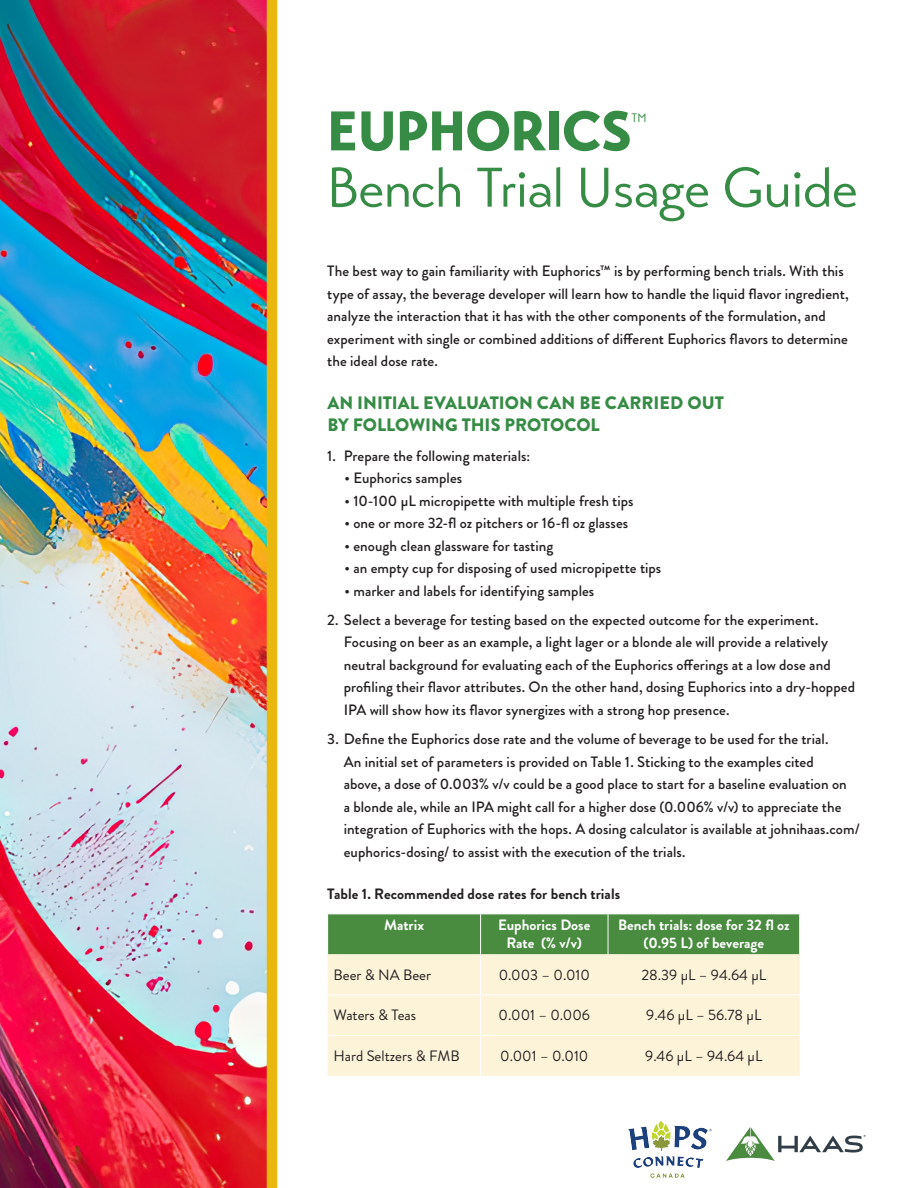
<style>
.page{position:relative;width:918px;height:1188px;background:#fff}
.page>*{position:absolute;margin:0;border:0;box-sizing:border-box;transform-origin:0 0}
.t1{font:55.5px "Transat Standard";color:#368b45}
.t2{font:900 55.5px "Transat";color:#368b45}
.t3{font:900 18px/22.5px "Brandon Grotesque";color:#368b45}
.t4{font:500 15px/22.5px "Brandon Grotesque";letter-spacing:.005em;color:#231f20}
.t5{font:15px "Brandon Grotesque";color:#231f20}
.t6{font:700 15px/18px "Brandon Grotesque";color:#fff;text-align:center}
.t7{font:700 15px "Brandon Grotesque";letter-spacing:.005em;color:#231f20}
.t8{font:12.3px "Transat Standard";color:#368b45}
</style>
<div class="page">
<img style="left:0;top:0;width:267px;height:1188px">
<div style="left:267px;top:0;width:10px;height:1188px;background:#e8b80e"></div>
<svg style="left:726px;top:1127px;width:140px;height:34px"></svg>
<div style="left:328px;top:915px;width:471px;height:39px;background:#498b3f"></div>
<div style="left:328px;top:954px;width:472px;height:122px;background:#fcf3d9"></div>
<hr style="left:480px;top:914px;width:1px;height:40px;background:#fff">
<hr style="left:608px;top:914px;width:1px;height:40px;background:#fff">
<hr style="left:480px;top:954px;width:1px;height:40px;background:#fff">
<hr style="left:480px;top:995px;width:1px;height:40px;background:#fff">
<hr style="left:480px;top:1036px;width:1px;height:40px;background:#fff">
<hr style="left:328px;top:994px;width:153px;height:1px;background:#fff">
<hr style="left:481px;top:994px;width:127px;height:1px;background:#fff">
<hr style="left:608px;top:994px;width:192px;height:1px;background:#fff">
<hr style="left:328px;top:1035px;width:153px;height:1px;background:#fff">
<hr style="left:481px;top:1035px;width:127px;height:1px;background:#fff">
<hr style="left:608px;top:1035px;width:192px;height:1px;background:#fff">
<img style="left:628px;top:1121px;width:84px;height:57px">
<p class="t2" style="left:327px;top:97px;width:306px">EUPHORICS</p>
<p class="t8" style="left:631px;top:111px;width:17px">TM</p>
<p class="t1" style="left:327px;top:155px;width:532px">Bench Trial Usage Guide</p>
<p class="t4" style="left:327px;top:260px;width:523px">The best way to gain familiarity with Euphorics™ is by performing bench trials. With this type of assay, the beverage developer will learn how to handle the liquid flavor ingredient, analyze the interaction that it has with the other components of the formulation, and experiment with single or combined additions of different Euphorics flavors to determine the ideal dose rate.</p>
<p class="t3" style="left:327px;top:392px;width:398px">AN INITIAL EVALUATION CAN BE CARRIED OUT<br>BY FOLLOWING THIS PROTOCOL</p>
<p class="t4" style="left:327px;top:445px;width:205px">1. Prepare the following materials:</p>
<p class="t4" style="left:345px;top:467px;width:119px">• Euphorics samples</p>
<p class="t4" style="left:345px;top:490px;width:291px">• 10-100 µL micropipette with multiple fresh tips</p>
<p class="t4" style="left:345px;top:512px;width:285px">• one or more 32-fl oz pitchers or 16-fl oz glasses</p>
<p class="t4" style="left:345px;top:535px;width:210px">• enough clean glassware for tasting</p>
<p class="t4" style="left:345px;top:557px;width:318px">• an empty cup for disposing of used micropipette tips</p>
<p class="t4" style="left:345px;top:580px;width:251px">• marker and labels for identifying samples</p>
<p class="t4" style="left:344px;top:609px;width:513px;text-indent:-16px">2. Select a beverage for testing based on the expected outcome for the experiment.<br>Focusing on beer as an example, a light lager or a blonde ale will provide a relatively neutral background for evaluating each of the Euphorics offerings at a low dose and profiling their flavor attributes. On the other hand, dosing Euphorics into a dry-hopped IPA will show how its flavor synergizes with a strong hop presence.</p>
<p class="t4" style="left:344px;top:728px;width:518px;text-indent:-16px">3. Define the Euphorics dose rate and the volume of beverage to be used for the trial.<br>An initial set of parameters is provided on Table 1. Sticking to the examples cited<br>above, a dose of 0.003% v/v could be a good place to start for a baseline evaluation on<br>a blonde ale, while an IPA might call for a higher dose (0.006% v/v) to appreciate the integration of Euphorics with the hops. A dosing calculator is available at johnihaas.com/ euphorics-dosing/ to assist with the execution of the trials.</p>
<p class="t7" style="left:327px;top:884px;width:294px">Table 1. Recommended dose rates for bench trials</p>
<p class="t6" style="left:384px;top:916px;width:42px">Matrix</p>
<p class="t6" style="left:498px;top:916px;width:94px">Euphorics Dose<br>Rate (% v/v)</p>
<p class="t6" style="left:618px;top:916px;width:173px">Bench trials: dose for 32 fl oz (0.95 L) of beverage</p>
<p class="t5" style="left:334px;top:964px;width:99px">Beer &amp; NA Beer</p>
<p class="t5" style="left:499px;top:964px;width:93px">0.003 – 0.010</p>
<p class="t5" style="left:641px;top:964px;width:126px">28.39 μL – 94.64 μL</p>
<p class="t5" style="left:334px;top:1005px;width:84px">Waters &amp; Teas</p>
<p class="t5" style="left:499px;top:1005px;width:93px">0.001 – 0.006</p>
<p class="t5" style="left:646px;top:1005px;width:117px">9.46 μL – 56.78 μL</p>
<p class="t5" style="left:334px;top:1045px;width:128px">Hard Seltzers &amp; FMB</p>
<p class="t5" style="left:500px;top:1045px;width:90px">0.001 – 0.010</p>
<p class="t5" style="left:645px;top:1045px;width:119px">9.46 μL – 94.64 μL</p>
</div>
